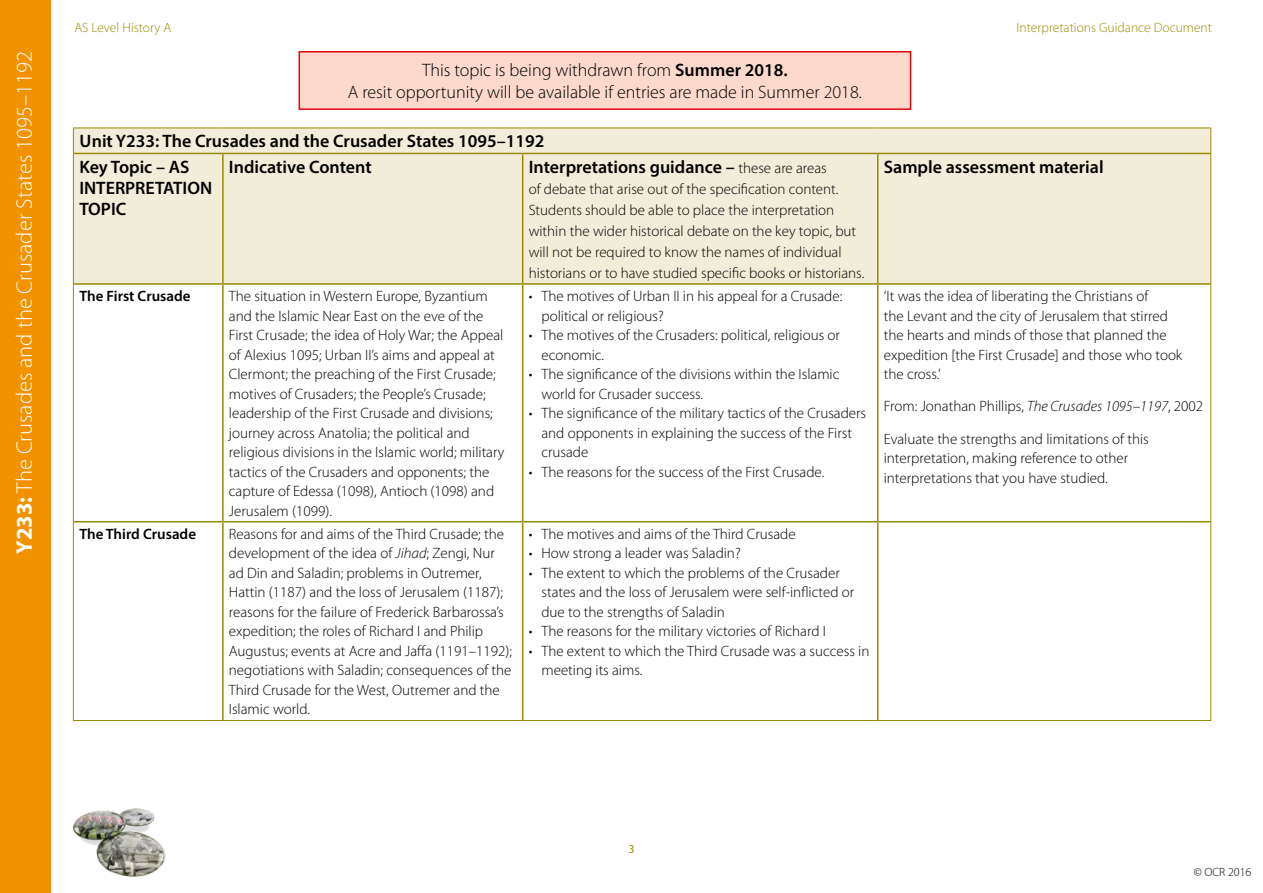
<style>
.page{position:relative;width:1263px;height:893px;background:#fff}
.page>*{position:absolute;margin:0;border:0;box-sizing:border-box;transform-origin:0 0}
.t1{font:300 22.5px "Myriad Pro";color:#fff}
.t2{font:600 18px/25.5px "Myriad Pro";color:#000}
.t3{font:300 18px "Myriad Pro";color:#000}
.t4{font:300 15px/19.5px "Myriad Pro";color:#000}
.t5{font:600 15px "Myriad Pro";color:#000}
.t6{font:300 13.5px "Myriad Pro";color:#988b00}
.t7{font:300 12px "Myriad Pro";color:#000}
.t8{font:12px "Myriad Pro";color:#988b00}
.s1{font-weight:700}
.s2{font-weight:600}
.s3{font-weight:300;font-size:15px}
.s4{font-style:italic}
</style>
<div class="page">
<img style="left:73px;top:808px;width:93px;height:69px">
<div style="left:0;top:0;width:51px;height:893px;background:#f39200"></div>
<div style="left:74px;top:129px;width:1136px;height:154px;background:#f1edd8"></div>
<hr style="left:73px;top:128px;width:150px;height:1px;background:#988b00">
<svg style="left:73px;top:128px;width:1px;height:25px"></svg>
<hr style="left:223px;top:128px;width:300px;height:1px;background:#988b00">
<hr style="left:523px;top:128px;width:355px;height:1px;background:#988b00">
<hr style="left:878px;top:128px;width:333px;height:1px;background:#988b00">
<svg style="left:1210px;top:128px;width:1px;height:25px"></svg>
<hr style="left:73px;top:153px;width:1px;height:131px;background:#988b00">
<hr style="left:1210px;top:153px;width:1px;height:131px;background:#988b00">
<hr style="left:74px;top:153px;width:149px;height:1px;background:#988b00">
<hr style="left:223px;top:153px;width:300px;height:1px;background:#988b00">
<hr style="left:222px;top:154px;width:2px;height:129px;background:#988b00">
<hr style="left:523px;top:153px;width:355px;height:1px;background:#988b00">
<hr style="left:522px;top:154px;width:1px;height:129px;background:#988b00">
<hr style="left:878px;top:153px;width:332px;height:1px;background:#988b00">
<hr style="left:877px;top:154px;width:1px;height:129px;background:#988b00">
<hr style="left:74px;top:283px;width:149px;height:2px;background:#988b00">
<hr style="left:223px;top:283px;width:300px;height:2px;background:#988b00">
<hr style="left:523px;top:283px;width:355px;height:2px;background:#988b00">
<hr style="left:878px;top:283px;width:332px;height:2px;background:#988b00">
<hr style="left:73px;top:284px;width:1px;height:238px;background:#988b00">
<hr style="left:1210px;top:284px;width:1px;height:238px;background:#988b00">
<hr style="left:73px;top:522px;width:1px;height:198px;background:#988b00">
<hr style="left:1210px;top:522px;width:1px;height:198px;background:#988b00">
<hr style="left:73px;top:720px;width:150px;height:1px;background:#988b00">
<hr style="left:223px;top:720px;width:300px;height:1px;background:#988b00">
<hr style="left:523px;top:720px;width:355px;height:1px;background:#988b00">
<hr style="left:878px;top:720px;width:333px;height:1px;background:#988b00">
<hr style="left:222px;top:285px;width:2px;height:236px;background:#988b00">
<hr style="left:522px;top:285px;width:1px;height:236px;background:#988b00">
<hr style="left:877px;top:285px;width:1px;height:236px;background:#988b00">
<hr style="left:74px;top:521px;width:149px;height:1px;background:#988b00">
<hr style="left:223px;top:521px;width:300px;height:1px;background:#988b00">
<hr style="left:222px;top:522px;width:2px;height:198px;background:#988b00">
<hr style="left:523px;top:521px;width:355px;height:1px;background:#988b00">
<hr style="left:522px;top:522px;width:1px;height:198px;background:#988b00">
<hr style="left:878px;top:521px;width:332px;height:1px;background:#988b00">
<hr style="left:877px;top:522px;width:1px;height:198px;background:#988b00">
<div style="left:299px;top:52px;width:611px;height:57px;background:#fcd9ca"></div>
<div style="left:298px;top:51px;width:613px;height:59px;border:2px solid #e30613"></div>
<p class="t6" style="left:74px;top:21px;width:98px">AS Level History A</p>
<p class="t6" style="left:1016px;top:21px;width:197px">Interpretations Guidance Document</p>
<p class="t1" style="left:12px;top:554px;width:504px;rotate:-90deg"><span class="s1">Y233:</span> The Crusades and the Crusader States 1095–1192</p>
<p class="t3" style="left:422px;top:61px;width:367px">This topic is being withdrawn from <span class="s2">Summer 2018.</span></p>
<p class="t3" style="left:348px;top:82px;width:516px">A resit opportunity will be available if entries are made in Summer 2018.</p>
<p class="t2" style="left:79px;top:128px;width:466px">Unit Y233: The Crusades and the Crusader States 1095–1192<br>Key Topic – AS</p>
<p class="t2" style="left:79px;top:177px;width:134px;line-height:21px">INTERPRETATION<br>TOPIC</p>
<p class="t2" style="left:229px;top:154px;width:144px">Indicative Content</p>
<p class="t2" style="left:529px;top:154px;width:300px">Interpretations guidance – <span class="s3">these are areas</span></p>
<p class="t4" style="left:529px;top:179px;width:337px;line-height:21px">of debate that arise out of the specification content.<br>Students should be able to place the interpretation within the wider historical debate on the key topic, but will not be required to know the names of individual historians or to have studied specific books or historians.</p>
<p class="t5" style="left:79px;top:287px;width:113px">The First Crusade</p>
<p class="t4" style="left:229px;top:287px;width:277px">The situation in Western Europe, Byzantium and the Islamic Near East on the eve of the First Crusade; the idea of Holy War; the Appeal of Alexius 1095; Urban II’s aims and appeal at Clermont; the preaching of the First Crusade; motives of Crusaders; the People’s Crusade; leadership of the First Crusade and divisions; journey across Anatolia; the political and religious divisions in the Islamic world; military tactics of the Crusaders and opponents; the capture of Edessa (1098), Antioch (1098) and Jerusalem (1099).</p>
<p class="t4" style="left:541px;top:287px;width:302px;text-indent:-13px">• The motives of Urban II in his appeal for a Crusade: political or religious?</p>
<p class="t4" style="left:541px;top:326px;width:300px;text-indent:-13px">• The motives of the Crusaders: political, religious or economic.</p>
<p class="t4" style="left:541px;top:365px;width:299px;text-indent:-13px">• The significance of the divisions within the Islamic world for Crusader success.</p>
<p class="t4" style="left:541px;top:404px;width:326px;text-indent:-13px">• The significance of the military tactics of the Crusaders and opponents in explaining the success of the First crusade</p>
<p class="t4" style="left:529px;top:462px;width:297px">• The reasons for the success of the First Crusade.</p>
<p class="t5" style="left:79px;top:524px;width:118px">The Third Crusade</p>
<p class="t4" style="left:229px;top:524px;width:285px">Reasons for and aims of the Third Crusade; the development of the idea of <span class="s4">Jihad</span>; Zengi, Nur ad Din and Saladin; problems in Outremer, Hattin (1187) and the loss of Jerusalem (1187); reasons for the failure of Frederick Barbarossa’s expedition; the roles of Richard I and Philip Augustus; events at Acre and Jaffa (1191–1192); negotiations with Saladin; consequences of the Third Crusade for the West, Outremer and the Islamic world.</p>
<p class="t4" style="left:529px;top:524px;width:268px">• The motives and aims of the Third Crusade</p>
<p class="t4" style="left:529px;top:544px;width:214px">• How strong a leader was Saladin?</p>
<p class="t4" style="left:541px;top:563px;width:314px;text-indent:-13px">• The extent to which the problems of the Crusader states and the loss of Jerusalem were self-inflicted or due to the strengths of Saladin</p>
<p class="t4" style="left:529px;top:622px;width:299px">• The reasons for the military victories of Richard I</p>
<p class="t4" style="left:541px;top:641px;width:329px;text-indent:-13px">• The extent to which the Third Crusade was a success in meeting its aims.</p>
<p class="t2" style="left:884px;top:154px;width:221px">Sample assessment material</p>
<p class="t4" style="left:884px;top:287px;width:300px">‘It was the idea of liberating the Christians of<br>the Levant and the city of Jerusalem that stirred the hearts and minds of those that planned the expedition [the First Crusade] and those who took the cross.’</p>
<p class="t4" style="left:884px;top:391px;width:321px;line-height:32.2px">From: Jonathan Phillips, <span class="s4">The Crusades 1095–1197</span>, 2002<br>Evaluate the strengths and limitations of this</p>
<p class="t4" style="left:884px;top:449px;width:246px">interpretation, making reference to other interpretations that you have studied.</p>
<p class="t8" style="left:628px;top:842px;width:8px">3</p>
<p class="t7" style="left:1194px;top:866px;width:59px">© OCR 2016</p>
</div>
